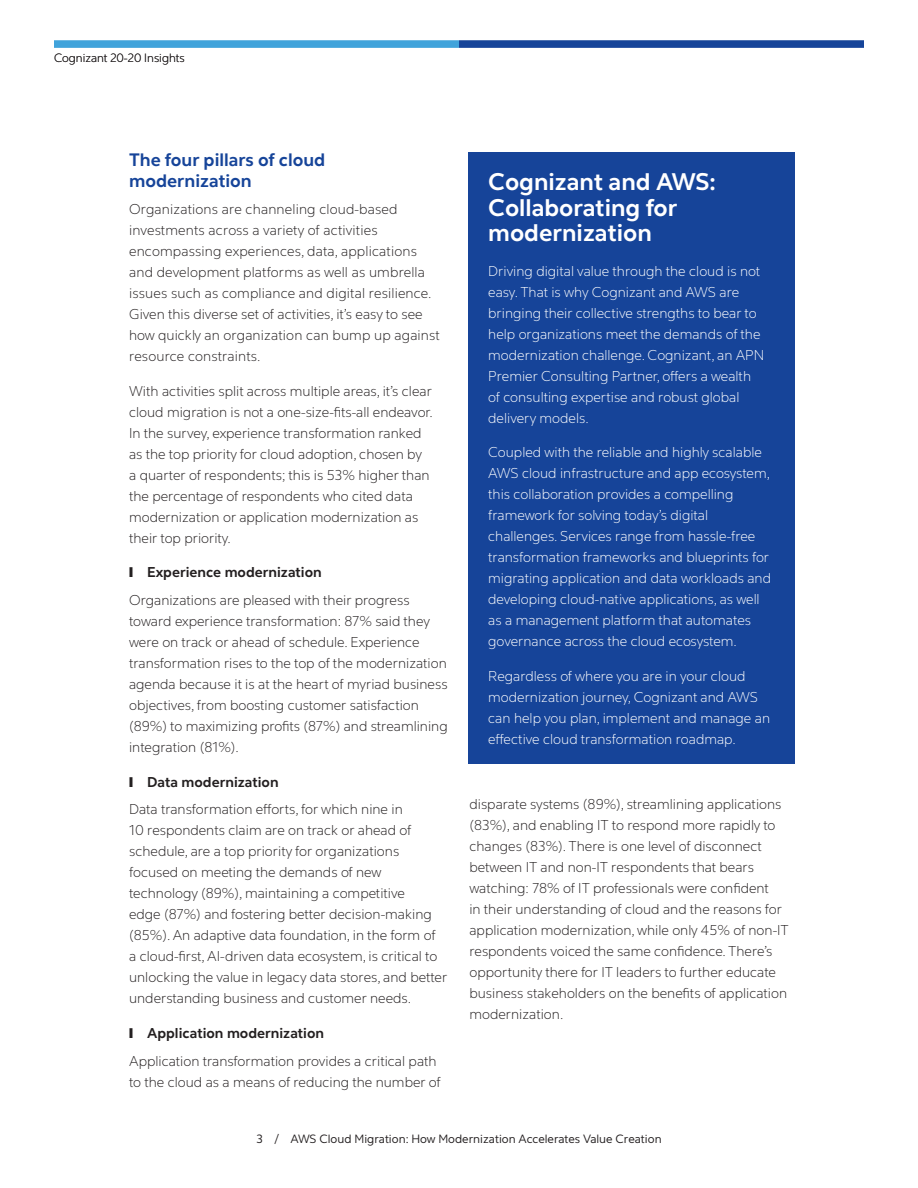
<style>
.page{position:relative;width:918px;height:1188px;background:#fff}
.page>*{position:absolute;margin:0;border:0;box-sizing:border-box;transform-origin:0 0}
.At_a_Glance_headings{font:700 24px/25.5px "Cognizant Sans";color:#fff}
.Heading_2_-_12_14{font:700 18px/21px "Cognizant Sans";color:#164499}
.Body_9_5_14{font:300 14.25px/21px "Cognizant Sans";color:#231f20}
.Body_9_5_14-2{font:300 14.25px/21px "Cognizant Sans";color:#fff}
.t1{font:700 14.25px "Cognizant Sans";color:#231f20}
.t2{font:12px "Cognizant Sans";color:#231f20}
.Running_header_left{font:300 12px "Cognizant Sans";color:#231f20}
</style>
<div class="page">
<div style="left:468px;top:152px;width:327px;height:612px;background:#164499"></div>
<div style="left:459px;top:40px;width:405px;height:8px;background:#164499"></div>
<div style="left:54px;top:40px;width:405px;height:8px;background:#40a3db"></div>
<p class="Running_header_left" style="left:54px;top:51px;width:132px">Cognizant 20-20 Insights</p>
<p class="Heading_2_-_12_14" style="left:129px;top:149px;width:198px">The four pillars of cloud modernization</p>
<p class="Body_9_5_14" style="left:129px;top:199px;width:312px">Organizations are channeling cloud-based investments across a variety of activities encompassing experiences, data, applications and development platforms as well as umbrella issues such as compliance and digital resilience.<br>Given this diverse set of activities, it’s easy to see how quickly an organization can bump up against resource constraints.</p>
<p class="Body_9_5_14" style="left:129px;top:381px;width:305px">With activities split across multiple areas, it’s clear cloud migration is not a one-size-fits-all endeavor.<br>In the survey, experience transformation ranked as the top priority for cloud adoption, chosen by<br>a quarter of respondents; this is 53% higher than the percentage of respondents who cited data modernization or application modernization as their top priority.</p>
<p class="t1" style="left:129px;top:563px;width:194px">❙ Experience modernization</p>
<p class="Body_9_5_14" style="left:129px;top:590px;width:320px">Organizations are pleased with their progress toward experience transformation: 87% said they were on track or ahead of schedule. Experience transformation rises to the top of the modernization agenda because it is at the heart of myriad business objectives, from boosting customer satisfaction (89%) to maximizing profits (87%) and streamlining integration (81%).</p>
<p class="t1" style="left:129px;top:773px;width:151px">❙ Data modernization</p>
<p class="Body_9_5_14" style="left:129px;top:799px;width:320px">Data transformation efforts, for which nine in<br>10 respondents claim are on track or ahead of schedule, are a top priority for organizations focused on meeting the demands of new technology (89%), maintaining a competitive<br>edge (87%) and fostering better decision-making (85%). An adaptive data foundation, in the form of<br>a cloud-first, AI-driven data ecosystem, is critical to unlocking the value in legacy data stores, and better understanding business and customer needs.</p>
<p class="t1" style="left:129px;top:1024px;width:197px">❙ Application modernization</p>
<p class="Body_9_5_14" style="left:129px;top:1051px;width:313px">Application transformation provides a critical path to the cloud as a means of reducing the number of</p>
<p class="At_a_Glance_headings" style="left:488px;top:169px;width:229px">Cognizant and AWS:<br>Collaborating for modernization</p>
<p class="Body_9_5_14-2" style="left:488px;top:261px;width:278px">Driving digital value through the cloud is not easy. That is why Cognizant and AWS are bringing their collective strengths to bear to help organizations meet the demands of the modernization challenge. Cognizant, an APN Premier Consulting Partner, offers a wealth of consulting expertise and robust global delivery models.</p>
<p class="Body_9_5_14-2" style="left:488px;top:442px;width:284px">Coupled with the reliable and highly scalable AWS cloud infrastructure and app ecosystem, this collaboration provides a compelling framework for solving today’s digital challenges. Services range from hassle-free transformation frameworks and blueprints for migrating application and data workloads and developing cloud-native applications, as well as a management platform that automates governance across the cloud ecosystem.</p>
<p class="Body_9_5_14-2" style="left:488px;top:666px;width:283px">Regardless of where you are in your cloud modernization journey, Cognizant and AWS can help you plan, implement and manage an effective cloud transformation roadmap.</p>
<p class="Body_9_5_14" style="left:469px;top:793px;width:321px">disparate systems (89%), streamlining applications (83%), and enabling IT to respond more rapidly to changes (83%). There is one level of disconnect between IT and non-IT respondents that bears watching: 78% of IT professionals were confident<br>in their understanding of cloud and the reasons for application modernization, while only 45% of non-IT respondents voiced the same confidence. There’s opportunity there for IT leaders to further educate business stakeholders on the benefits of application modernization.</p>
<p class="t2" style="left:256px;top:1132px;width:407px">3 / AWS Cloud Migration: How Modernization Accelerates Value Creation</p>
</div>
